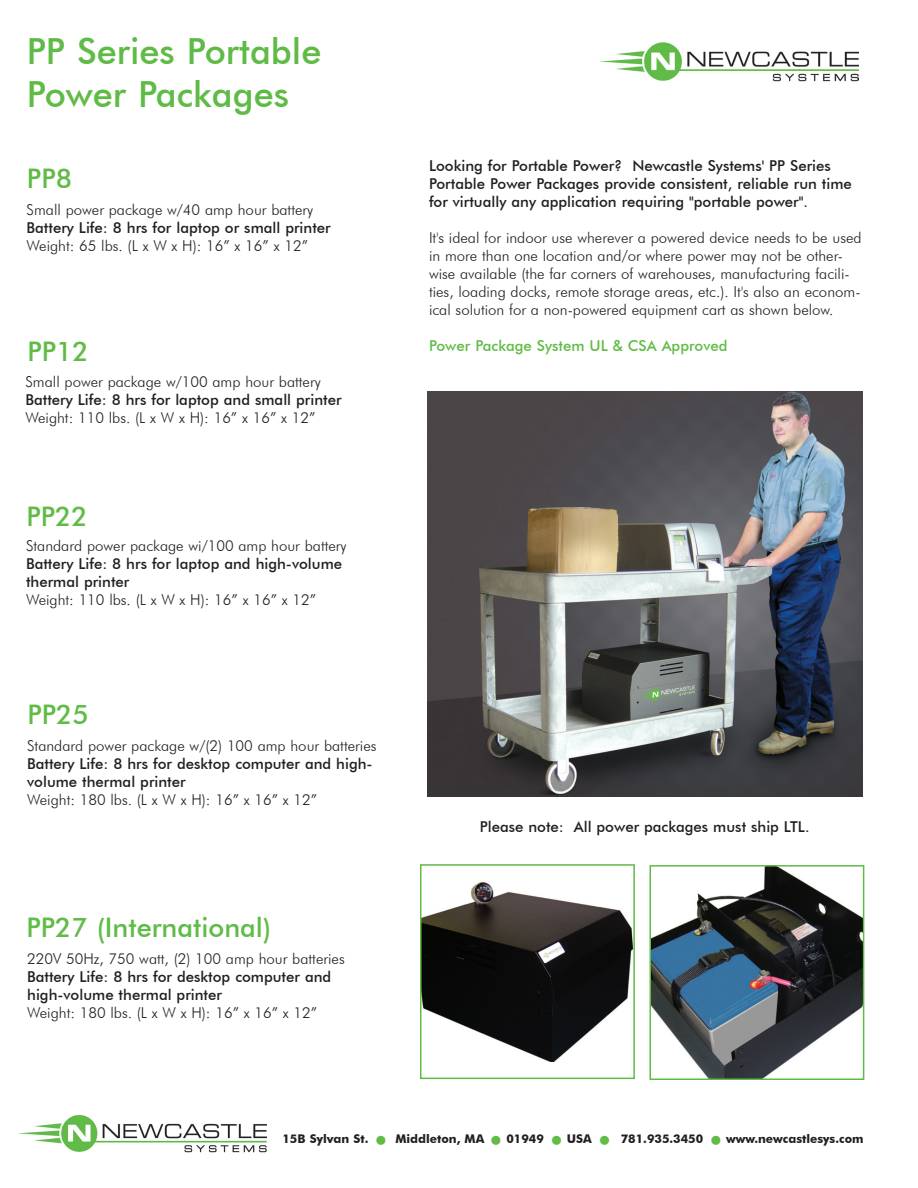
<style>
.page{position:relative;width:918px;height:1188px;background:#fff}
.page>*{position:absolute;margin:0;border:0;box-sizing:border-box;transform-origin:0 0}
.t1{font:500 36px/43.2px "Futura BT";color:#60bb46}
.t2{font:500 27px "Futura BT";color:#60bb47}
.t3{font:500 27px "Futura BT";color:#61ba47}
.t4{font:300 15px/18px "Futura BT";color:#231f20}
.t5{font:500 15px/18px "Futura BT";color:#231f20}
.t6{font:500 15px "Futura BT";color:#60bb46}
.t7{font:700 12px "Futura BT";color:#231f20}
.s1{color:#62bb47}
</style>
<div class="page">
<img style="left:423px;top:881px;width:209px;height:180px">
<div style="left:420px;top:864px;width:215px;height:215px;border:2px solid #60bb46"></div>
<img style="left:653px;top:868px;width:208px;height:209px">
<div style="left:650px;top:865px;width:214px;height:215px;border:2px solid #60bb46"></div>
<img style="left:599px;top:42px;width:259px;height:40px">
<img style="left:428px;top:392px;width:434px;height:404px">
<img style="left:19px;top:1114px;width:247px;height:39px">
<h1 class="t1" style="left:27px;top:29px;width:296px">PP Series Portable<br>Power Packages</h1>
<h2 class="t3" style="left:27px;top:162px;width:47px">PP8</h2>
<p class="t4" style="left:27px;top:200px;width:288px">Small power package w/40 amp hour battery</p>
<p class="t5" style="left:27px;top:218px;width:306px">Battery Life: 8 hrs for laptop or small printer</p>
<p class="t4" style="left:27px;top:236px;width:283px">Weight: 65 lbs. (L x W x H): 16” x 16” x 12”</p>
<h2 class="t2" style="left:27px;top:335px;width:63px">PP12</h2>
<p class="t4" style="left:25px;top:372px;width:297px">Small power package w/100 amp hour battery</p>
<p class="t5" style="left:25px;top:390px;width:318px">Battery Life: 8 hrs for laptop and small printer</p>
<p class="t4" style="left:25px;top:408px;width:292px">Weight: 110 lbs. (L x W x H): 16” x 16” x 12”</p>
<h2 class="t2" style="left:26px;top:500px;width:63px">PP22</h2>
<p class="t4" style="left:26px;top:537px;width:322px">Standard power package wi/100 amp hour battery</p>
<p class="t5" style="left:26px;top:555px;width:318px">Battery Life: 8 hrs for laptop and high-volume thermal printer</p>
<p class="t4" style="left:26px;top:591px;width:292px">Weight: 110 lbs. (L x W x H): 16” x 16” x 12”</p>
<h2 class="t2" style="left:28px;top:698px;width:63px">PP25</h2>
<p class="t4" style="left:27px;top:736px;width:351px">Standard power package w/(2) 100 amp hour batteries</p>
<p class="t5" style="left:27px;top:754px;width:347px">Battery Life: 8 hrs for desktop computer and high&shy;volume thermal printer</p>
<p class="t4" style="left:27px;top:790px;width:292px">Weight: 180 lbs. (L x W x H): 16” x 16” x 12”</p>
<h2 class="t2" style="left:26px;top:911px;width:246px">PP27 (International)</h2>
<p class="t4" style="left:27px;top:949px;width:319px">220V 50Hz, 750 watt, (2) 100 amp hour batteries</p>
<p class="t5" style="left:27px;top:967px;width:306px">Battery Life: 8 hrs for desktop computer and high-volume thermal printer</p>
<p class="t4" style="left:27px;top:1003px;width:292px">Weight: 180 lbs. (L x W x H): 16” x 16” x 12”</p>
<p class="t5" style="left:429px;top:157px;width:424px">Looking for Portable Power? Newcastle Systems' PP Series<br>Portable Power Packages provide consistent, reliable run time for virtually any application requiring "portable power".</p>
<p class="t4" style="left:429px;top:229px;width:434px">It's ideal for indoor use wherever a powered device needs to be used in more than one location and/or where power may not be other&shy;wise available (the far corners of warehouses, manufacturing facili&shy;ties, loading docks, remote storage areas, etc.). It's also an econom&shy;ical solution for a non-powered equipment cart as shown below.</p>
<p class="t6" style="left:429px;top:337px;width:300px">Power Package System UL &amp; CSA Approved</p>
<p class="t5" style="left:480px;top:818px;width:331px">Please note: All power packages must ship LTL.</p>
<p class="t7" style="left:282px;top:1132px;width:583px">15B Sylvan St. <span class="s1">■</span> Middleton, MA <span class="s1">■</span> 01949 <span class="s1">■</span> USA <span class="s1">■</span> 781.935.3450 <span class="s1">■</span> www.newcastlesys.com</p>
</div>
